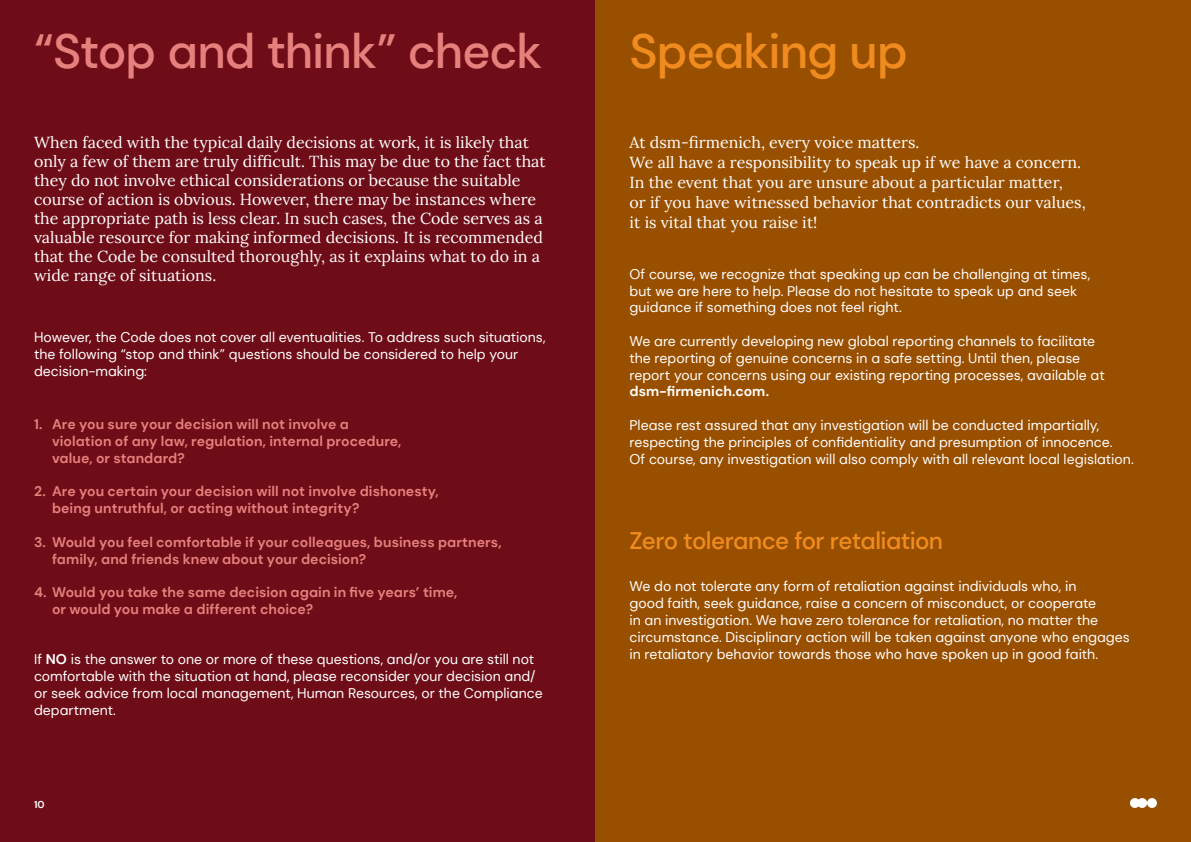
<style>
.page{position:relative;width:1191px;height:842px;background:#fff}
.page>*{position:absolute;margin:0;border:0;box-sizing:border-box;transform-origin:0 0}
.t1{font:500 48px "DM Sans";letter-spacing:-.02em;color:#e6807d}
.t2{font:500 48px "DM Sans";letter-spacing:-.02em;color:#f08c1f}
.t3{font:500 24px "DM Sans";letter-spacing:-.025em;color:#f08c1f}
.t4{font:16px/19px "Lora";color:#fff}
.t5{font:14px/16.8px "DM Sans";color:#fff}
.t6{font:700 14px/16.8px "DM Sans";letter-spacing:.005em;color:#e6807d}
.t7{font:700 14px "DM Sans";letter-spacing:.005em;color:#fff}
.t8{font:700 10px "DM Sans";color:#fff}
.s1{font-weight:700}
</style>
<div class="page">
<div style="left:0;top:0;width:595px;height:842px;background:#6e0d17"></div>
<div style="left:595px;top:0;width:596px;height:842px;background:#994f00"></div>
<svg style="left:1130px;top:798px;width:27px;height:10px"></svg>
<h1 class="t1" style="left:34px;top:21px;width:509px">“Stop and think” check</h1>
<p class="t4" style="left:34px;top:132px;width:513px">When faced with the typical daily decisions at work, it is likely that only a few of them are truly difficult. This may be due to the fact that they do not involve ethical considerations or because the suitable course of action is obvious. However, there may be instances where the appropriate path is less clear. In such cases, the Code serves as a valuable resource for making informed decisions. It is recommended that the Code be consulted thoroughly, as it explains what to do in a wide range of situations.</p>
<p class="t5" style="left:34px;top:329px;width:513px">However, the Code does not cover all eventualities. To address such situations, the following “stop and think” questions should be considered to help your decision-making:</p>
<p class="t6" style="left:52px;top:416px;width:351px;text-indent:-18px">1. Are you sure your decision will not involve a violation of any law, regulation, internal procedure, value, or standard?</p>
<p class="t6" style="left:52px;top:483px;width:388px;text-indent:-18px">2. Are you certain your decision will not involve dishonesty, being untruthful, or acting without integrity?</p>
<p class="t6" style="left:52px;top:533px;width:451px;text-indent:-18px">3. Would you feel comfortable if your colleagues, business partners, family, and friends knew about your decision?</p>
<p class="t6" style="left:52px;top:584px;width:407px;text-indent:-18px">4. Would you take the same decision again in five years’ time, or would you make a different choice?</p>
<p class="t5" style="left:34px;top:651px;width:510px">If <span class="s1">NO</span> is the answer to one or more of these questions, and/or you are still not comfortable with the situation at hand, please reconsider your decision and/ or seek advice from local management, Human Resources, or the Compliance department.</p>
<p class="t8" style="left:34px;top:798px;width:12px">10</p>
<h1 class="t2" style="left:629px;top:21px;width:280px">Speaking up</h1>
<p class="t4" style="left:629px;top:132px;width:458px;line-height:20px">At dsm-firmenich, every voice matters.<br>We all have a responsibility to speak up if we have a concern.<br>In the event that you are unsure about a particular matter,<br>or if you have witnessed behavior that contradicts our values, it is vital that you raise it!</p>
<p class="t5" style="left:629px;top:265px;width:462px">Of course, we recognize that speaking up can be challenging at times, but we are here to help. Please do not hesitate to speak up and seek guidance if something does not feel right.</p>
<p class="t5" style="left:629px;top:333px;width:477px">We are currently developing new global reporting channels to facilitate the reporting of genuine concerns in a safe setting. Until then, please report your concerns using our existing reporting processes, available at</p>
<p class="t7" style="left:629px;top:383px;width:141px">dsm-firmenich.com.</p>
<p class="t5" style="left:629px;top:417px;width:506px">Please rest assured that any investigation will be conducted impartially, respecting the principles of confidentiality and presumption of innocence.<br>Of course, any investigation will also comply with all relevant local legislation.</p>
<h2 class="t3" style="left:629px;top:525px;width:315px">Zero tolerance for retaliation</h2>
<p class="t5" style="left:629px;top:578px;width:502px">We do not tolerate any form of retaliation against individuals who, in<br>good faith, seek guidance, raise a concern of misconduct, or cooperate<br>in an investigation. We have zero tolerance for retaliation, no matter the circumstance. Disciplinary action will be taken against anyone who engages in retaliatory behavior towards those who have spoken up in good faith.</p>
</div>
